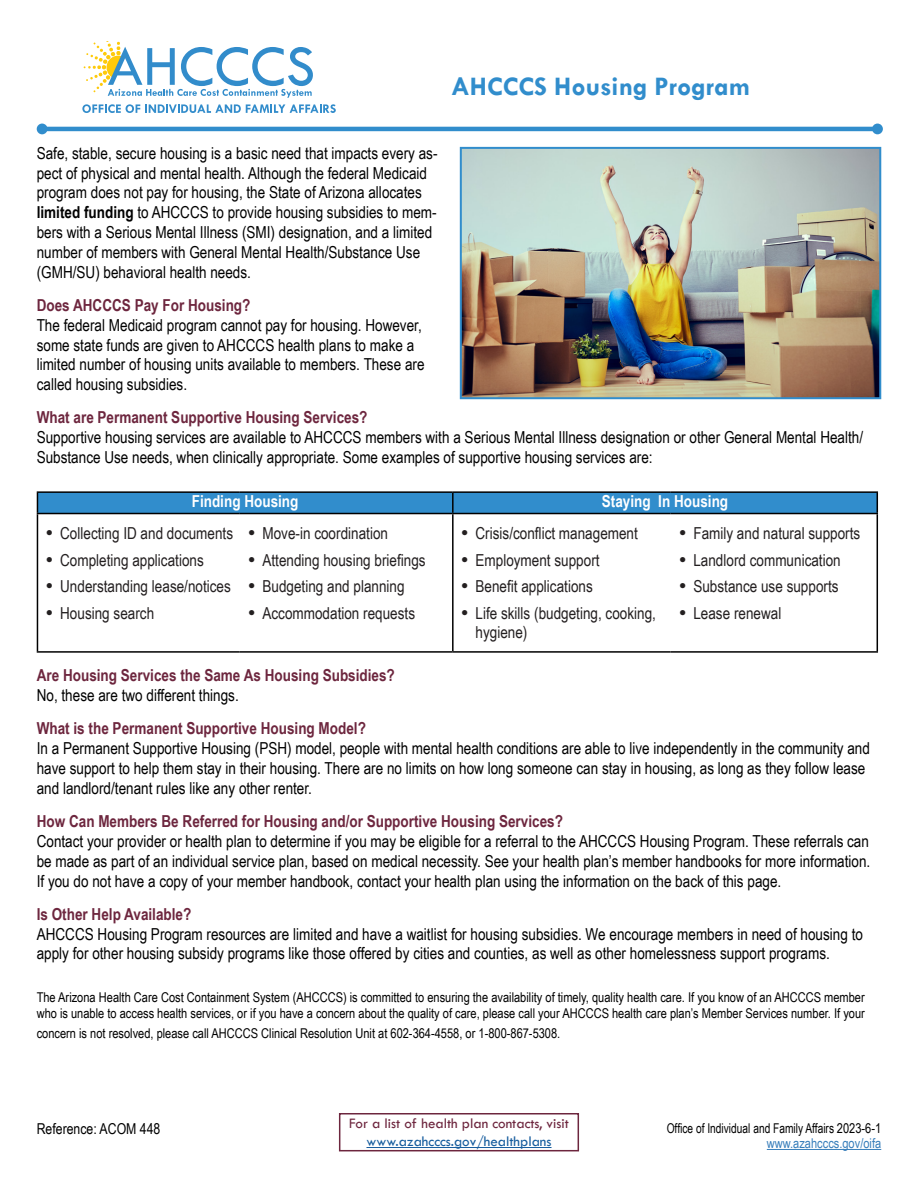
<style>
.page{position:relative;width:918px;height:1188px;background:#fff}
.page>*{position:absolute;margin:0;border:0;box-sizing:border-box;transform-origin:0 0}
.t1{font:700 27px "Tw Cen";color:#318dcc}
.t2{font:16.5px/19.8px "Arial Narrow";color:#000}
.t3{font:16.5px/19.8px "Arial Narrow";color:#231f20}
.t4{font:700 16.5px "Arial Narrow";color:#6d263e}
.t5{font:700 16.5px "Arial Narrow";color:#fff}
.t6{font:15px/18px "Tw Cen";color:#6d263e;text-align:center}
.t7{font:15px "Arial Narrow";color:#000}
.t8{font:13.5px/16.2px "Arial Narrow";color:#000}
.t9{font:13.5px/15px "Arial Narrow";color:#000;text-align:right;scale:.92 1}
.s1{font-weight:700}
.s2{color:#175d9e}
.s3{color:#367dba}
</style>
<div class="page">
<svg style="left:84px;top:41px;width:229px;height:57px"></svg>
<svg style="left:82px;top:104px;width:254px;height:9px"></svg>
<hr style="left:42px;top:127px;width:835px;height:4px;background:#318dcc">
<div style="left:37px;top:124px;width:11px;height:10px;background:#318dcc;border-radius:50%"></div>
<div style="left:872px;top:124px;width:11px;height:10px;background:#318dcc;border-radius:50%"></div>
<img style="left:463px;top:150px;width:415px;height:246px">
<div style="left:460px;top:147px;width:421px;height:252px;border:2px solid #318dcc"></div>
<hr style="left:767px;top:1149px;width:114px;height:1px;background:#367dba">
<hr style="left:37px;top:491px;width:203px;height:2px;background:#000">
<hr style="left:240px;top:491px;width:213px;height:2px;background:#000">
<hr style="left:453px;top:491px;width:218px;height:2px;background:#000">
<hr style="left:671px;top:491px;width:207px;height:2px;background:#000">
<svg style="left:37px;top:492px;width:841px;height:21px;background:#2e84c0"></svg>
<hr style="left:37px;top:513px;width:203px;height:1px;background:#000">
<hr style="left:37px;top:514px;width:1px;height:137px;background:#000">
<hr style="left:240px;top:513px;width:213px;height:1px;background:#000">
<hr style="left:453px;top:513px;width:218px;height:1px;background:#000">
<hr style="left:452px;top:514px;width:2px;height:137px;background:#000">
<hr style="left:671px;top:513px;width:207px;height:1px;background:#000">
<hr style="left:877px;top:514px;width:1px;height:137px;background:#000">
<hr style="left:37px;top:651px;width:203px;height:2px;background:#000">
<hr style="left:240px;top:651px;width:213px;height:2px;background:#000">
<hr style="left:453px;top:651px;width:218px;height:2px;background:#000">
<hr style="left:671px;top:651px;width:207px;height:2px;background:#000">
<hr style="left:366px;top:1147px;width:186px;height:1px;background:#175d9e">
<div style="left:339px;top:1113px;width:240px;height:38px;border:2px solid #6d263e"></div>
<p class="t1" style="left:451px;top:70px;width:300px">AHCCCS Housing Program</p>
<p class="t2" style="left:37px;top:143px;width:402px">Safe, stable, secure housing is a basic need that impacts every as&shy;pect of physical and mental health. Although the federal Medicaid program does not pay for housing, the State of Arizona allocates <span class="s1">limited funding</span> to AHCCCS to provide housing subsidies to mem&shy;bers with a Serious Mental Illness (SMI) designation, and a limited number of members with General Mental Health/Substance Use (GMH/SU) behavioral health needs.</p>
<p class="t4" style="left:37px;top:293px;width:215px">Does AHCCCS Pay For Housing?</p>
<p class="t2" style="left:37px;top:314px;width:389px">The federal Medicaid program cannot pay for housing. However, some state funds are given to AHCCCS health plans to make a limited number of housing units available to members. These are called housing subsidies.</p>
<p class="t4" style="left:37px;top:405px;width:332px">What are Permanent Supportive Housing Services?</p>
<p class="t2" style="left:37px;top:427px;width:828px">Supportive housing services are available to AHCCCS members with a Serious Mental Illness designation or other General Mental Health/<br>Substance Use needs, when clinically appropriate. Some examples of supportive housing services are:</p>
<p class="t5" style="left:192px;top:489px;width:108px">Finding Housing</p>
<p class="t5" style="left:602px;top:489px;width:128px">Staying In Housing</p>
<p class="t3" style="left:46px;top:523px;width:189px"><sup>●</sup> Collecting ID and documents</p>
<p class="t3" style="left:46px;top:549px;width:159px"><sup>●</sup> Completing applications</p>
<p class="t3" style="left:46px;top:576px;width:186px"><sup>●</sup> Understanding lease/notices</p>
<p class="t3" style="left:46px;top:602px;width:110px"><sup>●</sup> Housing search</p>
<p class="t3" style="left:461px;top:523px;width:178px"><sup>●</sup> Crisis/conflict management</p>
<p class="t3" style="left:461px;top:549px;width:140px"><sup>●</sup> Employment support</p>
<p class="t3" style="left:461px;top:576px;width:133px"><sup>●</sup> Benefit applications</p>
<p class="t3" style="left:476px;top:602px;width:182px;text-indent:-14px"><sup>●</sup> Life skills (budgeting, cooking, hygiene)</p>
<p class="t3" style="left:679px;top:523px;width:183px"><sup>●</sup> Family and natural supports</p>
<p class="t3" style="left:679px;top:549px;width:163px"><sup>●</sup> Landlord communication</p>
<p class="t3" style="left:679px;top:576px;width:161px"><sup>●</sup> Substance use supports</p>
<p class="t3" style="left:679px;top:602px;width:104px"><sup>●</sup> Lease renewal</p>
<p class="t3" style="left:248px;top:523px;width:141px"><sup>●</sup> Move-in coordination</p>
<p class="t3" style="left:248px;top:549px;width:179px"><sup>●</sup> Attending housing briefings</p>
<p class="t3" style="left:248px;top:576px;width:158px"><sup>●</sup> Budgeting and planning</p>
<p class="t3" style="left:248px;top:602px;width:168px"><sup>●</sup> Accommodation requests</p>
<p class="t4" style="left:37px;top:663px;width:360px">Are Housing Services the Same As Housing Subsidies?</p>
<p class="t2" style="left:37px;top:685px;width:204px">No, these are two different things.</p>
<p class="t4" style="left:37px;top:716px;width:331px">What is the Permanent Supportive Housing Model?</p>
<p class="t2" style="left:37px;top:738px;width:835px">In a Permanent Supportive Housing (PSH) model, people with mental health conditions are able to live independently in the community and have support to help them stay in their housing. There are no limits on how long someone can stay in housing, as long as they follow lease and landlord/tenant rules like any other renter.</p>
<p class="t4" style="left:37px;top:809px;width:528px">How Can Members Be Referred for Housing and/or Supportive Housing Services?</p>
<p class="t2" style="left:37px;top:831px;width:835px;text-align:justify">Contact your provider or health plan to determine if you may be eligible for a referral to the AHCCCS Housing Program. These referrals can be made as part of an individual service plan, based on medical necessity. See your health plan’s member handbooks for more information.<br>If you do not have a copy of your member handbook, contact your health plan using the information on the back of this page.</p>
<p class="t4" style="left:37px;top:902px;width:156px">Is Other Help Available?</p>
<p class="t2" style="left:37px;top:923px;width:828px">AHCCCS Housing Program resources are limited and have a waitlist for housing subsidies. We encourage members in need of housing to apply for other housing subsidy programs like those offered by cities and counties, as well as other homelessness support programs.</p>
<p class="t8" style="left:37px;top:989px;width:830px">The Arizona Health Care Cost Containment System (AHCCCS) is committed to ensuring the availability of timely, quality health care. If you know of an AHCCCS member who is unable to access health services, or if you have a concern about the quality of care, please call your AHCCCS health care plan’s Member Services number. If your</p>
<p class="t8" style="left:37px;top:1025px;width:525px">concern is not resolved, please call AHCCCS Clinical Resolution Unit at 602-364-4558, or 1-800-867-5308.</p>
<p class="t7" style="left:37px;top:1118px;width:125px">Reference: ACOM 448</p>
<p class="t6" style="left:349px;top:1115px;width:221px">For a list of health plan contacts, visit <span class="s2">www.azahcccs.gov/healthplans</span></p>
<p class="t9" style="left:667px;top:1120px;width:235px">Office of Individual and Family Affairs 2023-6-1 <span class="s3">www.azahcccs.gov/oifa</span></p>
</div>
